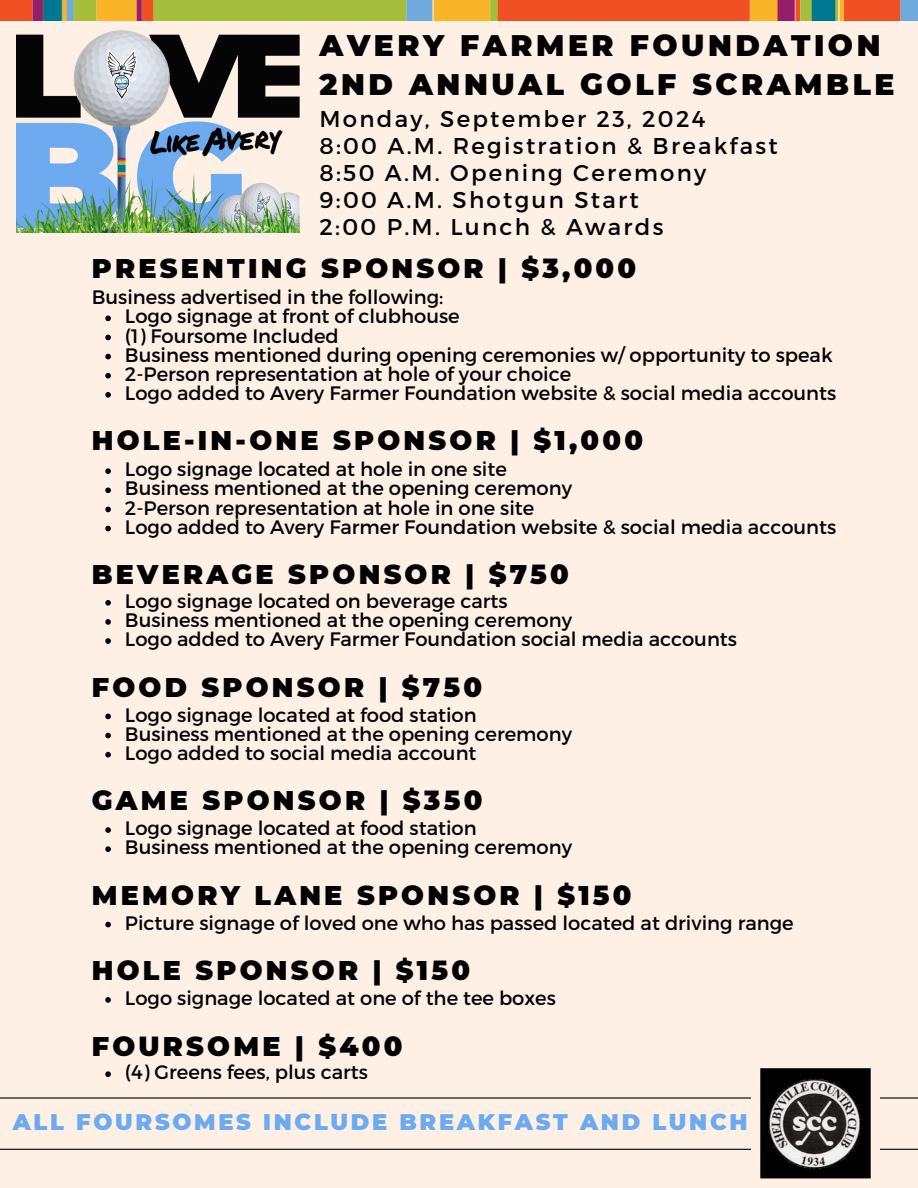
<style>
.page{position:relative;width:918px;height:1188px;background:#fef0e4}
.page>*{position:absolute;margin:0;border:0;box-sizing:border-box;transform-origin:0 0}
.t1{font:900 29.7px/39.3px "Montserrat";letter-spacing:.12em;color:#000}
.t2{font:900 27px "Montserrat";letter-spacing:.12em;color:#000}
.t3{font:22.8px/27px "Montserrat";letter-spacing:.1em;color:#000}
.t4{font:900 22.5px "Montserrat";letter-spacing:.12em;color:#6cabef}
.t5{font:19.5px "Montserrat";color:#000}
</style>
<div class="page">
<img style="left:16px;top:30px;width:284px;height:203px">
<img style="left:0;top:0;width:918px;height:21px">
<svg style="left:105px;top:316px;width:6px;height:5px"></svg>
<svg style="left:105px;top:335px;width:6px;height:5px"></svg>
<svg style="left:105px;top:354px;width:6px;height:5px"></svg>
<svg style="left:105px;top:373px;width:6px;height:6px"></svg>
<svg style="left:105px;top:392px;width:6px;height:6px"></svg>
<svg style="left:105px;top:600px;width:6px;height:6px"></svg>
<svg style="left:105px;top:619px;width:6px;height:6px"></svg>
<svg style="left:105px;top:638px;width:6px;height:6px"></svg>
<svg style="left:105px;top:714px;width:6px;height:5px"></svg>
<svg style="left:105px;top:733px;width:6px;height:5px"></svg>
<svg style="left:105px;top:752px;width:6px;height:6px"></svg>
<svg style="left:105px;top:1071px;width:6px;height:6px"></svg>
<svg style="left:105px;top:468px;width:6px;height:6px"></svg>
<svg style="left:105px;top:488px;width:6px;height:5px"></svg>
<svg style="left:105px;top:507px;width:6px;height:5px"></svg>
<svg style="left:105px;top:526px;width:6px;height:5px"></svg>
<svg style="left:105px;top:827px;width:6px;height:6px"></svg>
<svg style="left:105px;top:846px;width:6px;height:6px"></svg>
<svg style="left:105px;top:922px;width:6px;height:5px"></svg>
<svg style="left:105px;top:997px;width:6px;height:6px"></svg>
<hr style="left:0;top:1097px;width:918px;height:2px;background:#000">
<hr style="left:0;top:1149px;width:918px;height:1px;background:#000">
<div style="left:751px;top:1058px;width:129px;height:130px;background:#fef0e4"></div>
<img style="left:761px;top:1069px;width:110px;height:109px">
<h1 class="t1" style="left:320px;top:26px;width:577px">AVERY FARMER FOUNDATION<br>2ND ANNUAL GOLF SCRAMBLE</h1>
<h3 class="t3" style="left:320px;top:104px;width:460px">Monday, September 23, 2024<br>8:00 A.M. Registration &amp; Breakfast<br>8:50 A.M. Opening Ceremony<br>9:00 A.M. Shotgun Start<br>2:00 P.M. Lunch &amp; Awards</h3>
<h1 class="t2" style="left:92px;top:252px;width:546px">PRESENTING SPONSOR | $3,000</h1>
<p class="t5" style="left:92px;top:285px;width:353px">Business advertised in the following:</p>
<p class="t5" style="left:125px;top:304px;width:336px">Logo signage at front of clubhouse</p>
<p class="t5" style="left:125px;top:323px;width:215px">(1) Foursome Included</p>
<p class="t5" style="left:125px;top:342px;width:709px">Business mentioned during opening ceremonies w/ opportunity to speak</p>
<p class="t5" style="left:125px;top:361px;width:448px">2-Person representation at hole of your choice</p>
<p class="t5" style="left:125px;top:380px;width:713px">Logo added to Avery Farmer Foundation website &amp; social media accounts</p>
<p class="t2" style="left:92px;top:424px;width:553px">HOLE-IN-ONE SPONSOR | $1,000</p>
<p class="t5" style="left:125px;top:457px;width:383px">Logo signage located at hole in one site</p>
<p class="t5" style="left:125px;top:476px;width:449px">Business mentioned at the opening ceremony</p>
<h1 class="t5" style="left:125px;top:495px;width:411px">2-Person representation at hole in one site</h1>
<p class="t5" style="left:125px;top:514px;width:713px">Logo added to Avery Farmer Foundation website &amp; social media accounts</p>
<h1 class="t2" style="left:92px;top:558px;width:479px">BEVERAGE SPONSOR | $750</h1>
<p class="t5" style="left:125px;top:588px;width:384px">Logo signage located on beverage carts</p>
<p class="t5" style="left:125px;top:607px;width:449px">Business mentioned at the opening ceremony</p>
<p class="t5" style="left:125px;top:627px;width:614px">Logo added to Avery Farmer Foundation social media accounts</p>
<p class="t2" style="left:92px;top:671px;width:392px">FOOD SPONSOR | $750</p>
<h1 class="t5" style="left:125px;top:702px;width:353px">Logo signage located at food station</h1>
<p class="t5" style="left:125px;top:721px;width:449px">Business mentioned at the opening ceremony</p>
<p class="t5" style="left:125px;top:740px;width:353px">Logo added to social media account</p>
<p class="t2" style="left:92px;top:784px;width:392px">GAME SPONSOR | $350</p>
<h1 class="t5" style="left:125px;top:816px;width:353px">Logo signage located at food station</h1>
<p class="t5" style="left:125px;top:835px;width:449px">Business mentioned at the opening ceremony</p>
<h1 class="t2" style="left:92px;top:879px;width:541px">MEMORY LANE SPONSOR | $150</h1>
<p class="t5" style="left:125px;top:910px;width:670px">Picture signage of loved one who has passed located at driving range</p>
<h1 class="t2" style="left:92px;top:954px;width:380px">HOLE SPONSOR | $150</h1>
<p class="t5" style="left:125px;top:985px;width:433px">Logo signage located at one of the tee boxes</p>
<p class="t2" style="left:92px;top:1029px;width:312px">FOURSOME | $400</p>
<h1 class="t5" style="left:125px;top:1060px;width:245px">(4) Greens fees, plus carts</h1>
<p class="t4" style="left:13px;top:1108px;width:736px">ALL FOURSOMES INCLUDE BREAKFAST AND LUNCH</p>
</div>
